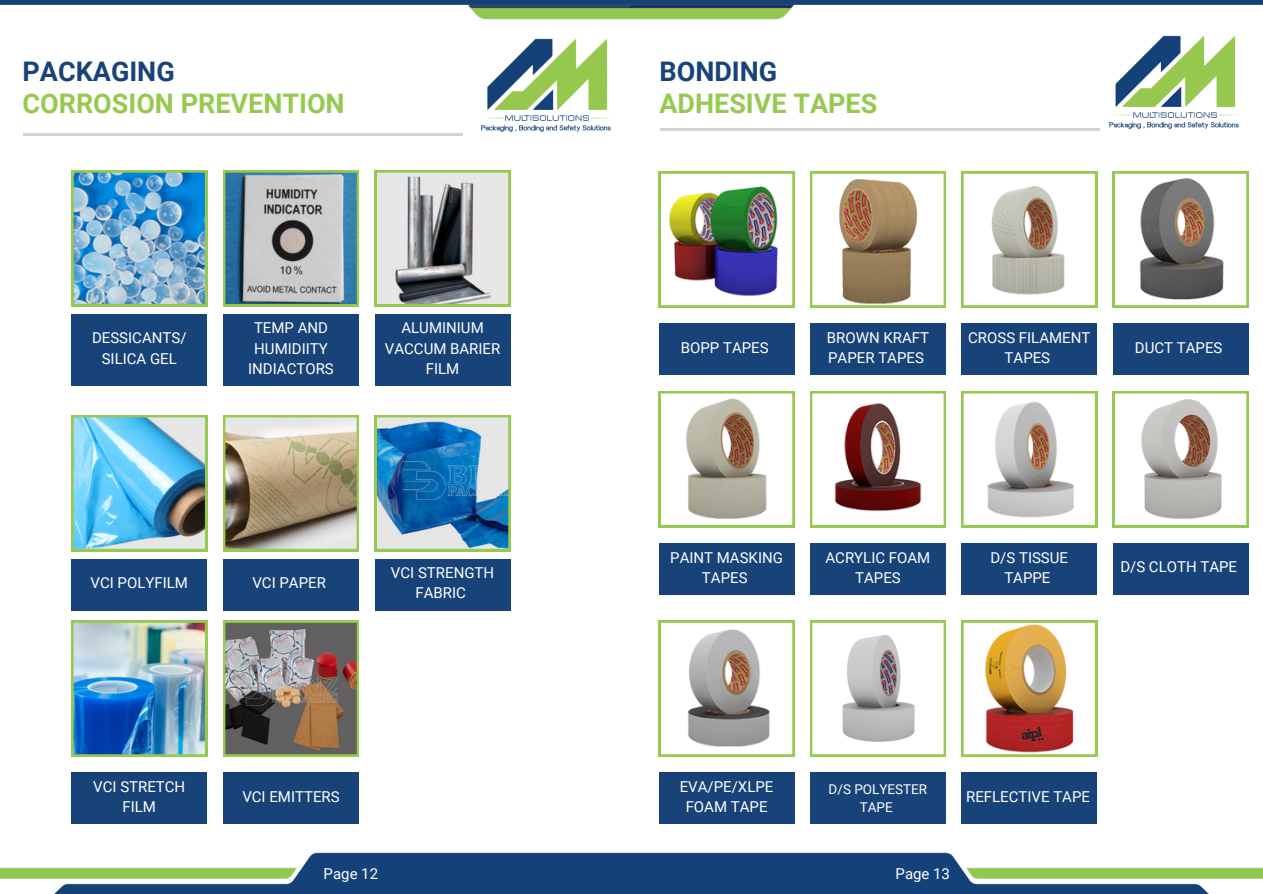
<style>
.page{position:relative;width:1263px;height:894px;background:#fff}
.page>*{position:absolute;margin:0;border:0;box-sizing:border-box;transform-origin:0 0}
.t1{font:700 27px/32.7px "Roboto";color:#96c950}
.t2{font:15px/20.2px "Roboto";color:#fff;text-align:center}
.t3{font:13.5px/18px "Roboto";color:#fff;text-align:center}
.s1{color:#194378}
</style>
<div class="page">
<img style="left:0;top:0;width:1263px;height:20px">
<img style="left:0;top:852px;width:1263px;height:41px">
<hr style="left:23px;top:133px;width:440px;height:2px;background:#d1d3d4">
<hr style="left:659px;top:128px;width:440px;height:3px;background:#d1d3d4">
<img style="left:481px;top:38px;width:130px;height:94px">
<img style="left:1109px;top:35px;width:130px;height:94px">
<svg style="left:71px;top:170px;width:136px;height:136px;background:#6eaaca"></svg>
<svg style="left:223px;top:170px;width:136px;height:136px;background:#8ea2a6"></svg>
<svg style="left:375px;top:170px;width:135px;height:136px;background:#abb0aa"></svg>
<svg style="left:71px;top:415px;width:136px;height:136px;background:#78bdd4"></svg>
<div style="left:72px;top:314px;width:135px;height:72px;background:#174379"></div>
<div style="left:223px;top:314px;width:136px;height:72px;background:#174379"></div>
<div style="left:375px;top:314px;width:135px;height:72px;background:#174379"></div>
<div style="left:72px;top:558px;width:135px;height:52px;background:#174379"></div>
<svg style="left:223px;top:415px;width:136px;height:136px;background:#aea589"></svg>
<svg style="left:375px;top:415px;width:135px;height:136px;background:#5693b8"></svg>
<img style="left:71px;top:620px;width:136px;height:136px">
<img style="left:223px;top:620px;width:136px;height:136px">
<div style="left:223px;top:558px;width:136px;height:52px;background:#174379"></div>
<div style="left:375px;top:558px;width:135px;height:52px;background:#174379"></div>
<div style="left:72px;top:772px;width:135px;height:51px;background:#174379"></div>
<div style="left:223px;top:772px;width:136px;height:51px;background:#174379"></div>
<img style="left:659px;top:171px;width:135px;height:136px">
<svg style="left:810px;top:171px;width:136px;height:136px"></svg>
<svg style="left:961px;top:171px;width:136px;height:136px"></svg>
<svg style="left:1113px;top:171px;width:135px;height:136px"></svg>
<div style="left:659px;top:323px;width:135px;height:52px;background:#174379"></div>
<div style="left:810px;top:323px;width:136px;height:52px;background:#174379"></div>
<div style="left:962px;top:323px;width:135px;height:52px;background:#174379"></div>
<div style="left:1113px;top:323px;width:135px;height:52px;background:#174379"></div>
<svg style="left:659px;top:391px;width:135px;height:136px"></svg>
<svg style="left:810px;top:391px;width:136px;height:136px"></svg>
<svg style="left:961px;top:391px;width:136px;height:136px"></svg>
<svg style="left:1113px;top:391px;width:135px;height:136px"></svg>
<div style="left:659px;top:543px;width:135px;height:51px;background:#174379"></div>
<div style="left:810px;top:543px;width:136px;height:51px;background:#174379"></div>
<div style="left:962px;top:543px;width:135px;height:51px;background:#174379"></div>
<div style="left:1113px;top:543px;width:135px;height:51px;background:#174379"></div>
<svg style="left:659px;top:620px;width:135px;height:136px"></svg>
<svg style="left:810px;top:620px;width:136px;height:136px"></svg>
<svg style="left:961px;top:620px;width:136px;height:136px"></svg>
<div style="left:659px;top:772px;width:135px;height:51px;background:#174379"></div>
<div style="left:810px;top:772px;width:136px;height:51px;background:#174379"></div>
<div style="left:962px;top:772px;width:135px;height:51px;background:#174379"></div>
<h2 class="t1" style="left:23px;top:55px;width:324px"><span class="s1">PACKAGING<br></span>CORROSION PREVENTION</h2>
<p class="t1" style="left:659px;top:55px;width:219px"><span class="s1">BONDING<br></span>ADHESIVE TAPES</p>
<h2 class="t2" style="left:92px;top:328px;width:96px">DESSICANTS/<br>SILICA GEL</h2>
<p class="t2" style="left:248px;top:318px;width:87px">TEMP AND<br>HUMIDIITY<br>INDIACTORS</p>
<h2 class="t2" style="left:385px;top:318px;width:117px">ALUMINIUM<br>VACCUM BARIER<br>FILM</h2>
<p class="t2" style="left:91px;top:572px;width:99px">VCI POLYFILM</p>
<p class="t2" style="left:252px;top:572px;width:75px">VCI PAPER</p>
<p class="t2" style="left:391px;top:562px;width:105px">VCI STRENGTH<br>FABRIC</p>
<h2 class="t2" style="left:93px;top:776px;width:94px">VCI STRETCH<br>FILM</h2>
<p class="t2" style="left:242px;top:786px;width:99px">VCI EMITTERS</p>
<h2 class="t2" style="left:681px;top:337px;width:89px">BOPP TAPES</h2>
<h2 class="t2" style="left:827px;top:327px;width:104px;text-align:left">BROWN KRAFT<br>PAPER TAPES</h2>
<h2 class="t2" style="left:968px;top:327px;width:124px">CROSS FILAMENT<br>TAPES</h2>
<p class="t2" style="left:1135px;top:337px;width:89px">DUCT TAPES</p>
<h2 class="t2" style="left:670px;top:547px;width:114px">PAINT MASKING<br>TAPES</h2>
<h2 class="t2" style="left:825px;top:547px;width:106px">ACRYLIC FOAM<br>TAPES</h2>
<h2 class="t2" style="left:990px;top:547px;width:79px">D/S TISSUE<br>TAPPE</h2>
<p class="t2" style="left:1120px;top:557px;width:118px">D/S CLOTH TAPE</p>
<h2 class="t2" style="left:680px;top:776px;width:95px">EVA/PE/XLPE<br>FOAM TAPE</h2>
<h2 class="t3" style="left:829px;top:780px;width:100px">D/S POLYESTER<br>TAPE</h2>
<h2 class="t2" style="left:966px;top:786px;width:125px">REFLECTIVE TAPE</h2>
<p class="t2" style="left:324px;top:863px;width:56px">Page 12</p>
<p class="t2" style="left:895px;top:863px;width:56px">Page 13</p>
</div>
